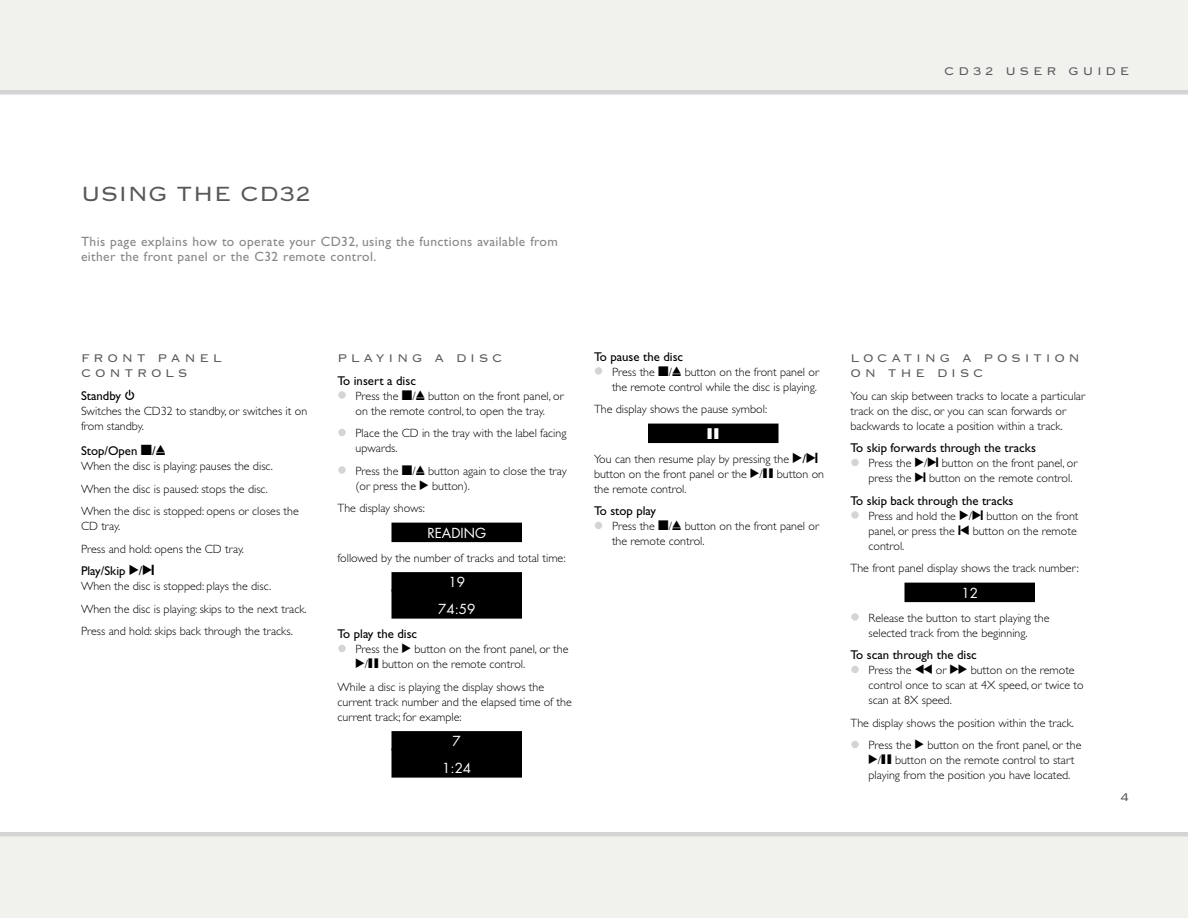
<style>
.page{position:relative;width:1188px;height:918px;background:#fff}
.page>*{position:absolute;margin:0;border:0;box-sizing:border-box;transform-origin:0 0}
.t1{font:27px "Lindgrensans";color:#58585a}
.t2{font:14.7px/15px "Lindgrensans";letter-spacing:.25em;color:#58585a}
.t3{font:13.5px/15px "Gill Sans";letter-spacing:.03em;color:#878889}
.t4{font:13.5px/27px "Futura";color:#fff;text-align:center}
.t5{font:13.5px "Hifi Controls";color:#fff}
.t6{font:12.75px "Gill Sans";color:#000}
.t7{font:300 12px/15px "Gill Sans";color:#000}
.s1{font-family:"Hifi Controls"}
.s2{font-size:18px;color:#d4d4d4}
.s3{font-family:"Hifi Controls";font-weight:400}
.s4{font-family:"Hifi Controls";font-weight:400;font-size:12.75px}
.s5{font-weight:400;font-size:12.75px}
</style>
<div class="page">
<div style="left:0;top:0;width:1187px;height:94px;background:#f1f2ed"></div>
<div style="left:0;top:832px;width:1187px;height:86px;background:#f1f2ed"></div>
<svg style="left:1187px;top:0;width:1px;height:94px"></svg>
<svg style="left:1187px;top:832px;width:1px;height:86px"></svg>
<div style="left:392px;top:523px;width:130px;height:19px;background:#000"></div>
<div style="left:392px;top:572px;width:130px;height:20px;background:#000"></div>
<div style="left:392px;top:589px;width:130px;height:30px;background:#000"></div>
<div style="left:392px;top:731px;width:130px;height:20px;background:#000"></div>
<div style="left:392px;top:748px;width:130px;height:30px;background:#000"></div>
<div style="left:338px;top:391px;width:8px;height:8px;border:3px solid #d4d4d4;border-radius:50%"></div>
<div style="left:338px;top:429px;width:8px;height:7px;border:3px solid #d4d4d4;border-radius:50%"></div>
<div style="left:338px;top:466px;width:8px;height:8px;border:3px solid #d4d4d4;border-radius:50%"></div>
<div style="left:338px;top:645px;width:8px;height:7px;border:3px solid #d4d4d4;border-radius:50%"></div>
<div style="left:648px;top:424px;width:130px;height:19px;background:#000"></div>
<div style="left:595px;top:367px;width:7px;height:8px;border:3px solid #d4d4d4;border-radius:50%"></div>
<div style="left:595px;top:522px;width:7px;height:7px;border:3px solid #d4d4d4;border-radius:50%"></div>
<div style="left:904px;top:583px;width:131px;height:19px;background:#000"></div>
<div style="left:851px;top:459px;width:8px;height:7px;border:3px solid #d4d4d4;border-radius:50%"></div>
<div style="left:851px;top:511px;width:8px;height:8px;border:3px solid #d4d4d4;border-radius:50%"></div>
<div style="left:851px;top:613px;width:8px;height:8px;border:3px solid #d4d4d4;border-radius:50%"></div>
<div style="left:851px;top:666px;width:8px;height:7px;border:3px solid #d4d4d4;border-radius:50%"></div>
<div style="left:851px;top:741px;width:8px;height:7px;border:3px solid #d4d4d4;border-radius:50%"></div>
<p class="t2" style="left:944px;top:63px;width:75px">CD32 USER</p>
<p class="t2" style="left:1069px;top:63px;width:13px">GUIDE</p>
<h1 class="t1" style="left:81px;top:180px;width:231px">Using the CD32</h1>
<p class="t3" style="left:81px;top:234px;width:478px">This page explains how to operate your CD32, using the functions available from either the front panel or the C32 remote control.</p>
<p class="t2" style="left:81px;top:350px;width:142px">F ront panel c ontrols</p>
<p class="t6" style="left:81px;top:388px;width:55px">Standby <span class="s1">O</span></p>
<p class="t7" style="left:81px;top:403px;width:228px">Switches the CD32 to standby, or switches it on from standby.</p>
<p class="t6" style="left:81px;top:443px;width:86px">Stop/Open <span class="s1">*</span>/<span class="s1">å</span></p>
<p class="t7" style="left:81px;top:455px;width:219px;line-height:22.5px">When the disc is playing: pauses the disc.<br>When the disc is paused: stops the disc.<br>When the disc is stopped: opens or closes the</p>
<p class="t7" style="left:81px;top:515px;width:165px;line-height:22.5px">CD tray.<br>Press and hold: opens the CD tray.</p>
<p class="t6" style="left:81px;top:563px;width:75px">Play/Skip <span class="s1">&gt;</span>/<span class="s1">]</span></p>
<p class="t7" style="left:81px;top:575px;width:227px;line-height:22.5px">When the disc is stopped: plays the disc.<br>When the disc is playing: skips to the next track.<br>Press and hold: skips back through the tracks.</p>
<p class="t2" style="left:338px;top:350px;width:164px">P laying a disc</p>
<p class="t6" style="left:338px;top:373px;width:80px">To insert a disc</p>
<p class="t7" style="left:338px;top:388px;width:228px;text-align:center"><span class="s2">•</span> Press the <span class="s3">*</span>/<span class="s3">å</span> button on the front panel, or on the remote control, to open the tray.</p>
<p class="t7" style="left:356px;top:426px;width:213px;text-indent:-18px"><span class="s2">•</span> Place the CD in the tray with the label facing upwards.</p>
<p class="t7" style="left:356px;top:463px;width:213px;text-indent:-18px"><span class="s2">•</span> Press the <span class="s3">*</span>/<span class="s3">å</span> button again to close the tray (or press the <span class="s3">&gt;</span> button).</p>
<p class="t7" style="left:338px;top:501px;width:89px">The display shows:</p>
<p class="t4" style="left:427px;top:519px;width:60px">READING</p>
<p class="t7" style="left:338px;top:550px;width:229px">followed by the number of tracks and total time:</p>
<p class="t4" style="left:438px;top:568px;width:39px">19<br>74:59</p>
<p class="t6" style="left:338px;top:626px;width:81px">To play the disc</p>
<p class="t7" style="left:356px;top:642px;width:215px;text-indent:-18px"><span class="s2">•</span> Press the <span class="s3">&gt;</span> button on the front panel, or the <span class="s3">&gt;</span>/<span class="s3">=</span> button on the remote control.</p>
<p class="t7" style="left:338px;top:679px;width:236px">While a disc is playing the display shows the current track number and the elapsed time of the current track; for example:</p>
<p class="t4" style="left:442px;top:727px;width:31px">7<br>1:24</p>
<p class="t6" style="left:594px;top:349px;width:91px">To pause the disc</p>
<p class="t7" style="left:594px;top:364px;width:227px;text-align:right"><span class="s2">•</span> Press the <span class="s3">*</span>/<span class="s3">å</span> button on the front panel or the remote control while the disc is playing.</p>
<p class="t7" style="left:594px;top:402px;width:175px">The display shows the pause symbol:</p>
<p class="t5" style="left:707px;top:426px;width:13px">=</p>
<p class="t7" style="left:594px;top:451px;width:232px">You can then resume play by pressing the <span class="s4">&gt;</span><span class="s5">/</span><span class="s4">] </span>button on the front panel or the <span class="s3">&gt;</span>/<span class="s3">=</span> button on the remote control.</p>
<p class="t6" style="left:594px;top:503px;width:64px">To stop play</p>
<p class="t7" style="left:612px;top:519px;width:209px;text-indent:-18px"><span class="s2">•</span> Press the <span class="s3">*</span>/<span class="s3">å</span> button on the front panel or the remote control.</p>
<p class="t2" style="left:850px;top:350px;width:231px">L oc ating a position on the disc</p>
<p class="t7" style="left:850px;top:388px;width:236px">You can skip between tracks to locate a particular track on the disc, or you can scan forwards or backwards to locate a position within a track.</p>
<p class="t6" style="left:850px;top:440px;width:187px">To skip forwards through the tracks</p>
<p class="t7" style="left:868px;top:456px;width:210px;text-indent:-18px"><span class="s2">•</span> Press the <span class="s3">&gt;</span>/<span class="s3">]</span> button on the front panel, or press the <span class="s3">]</span> button on the remote control.</p>
<p class="t6" style="left:850px;top:493px;width:164px">To skip back through the tracks</p>
<p class="t7" style="left:868px;top:508px;width:212px;text-indent:-18px"><span class="s2">•</span> Press and hold the <span class="s3">&gt;</span>/<span class="s3">]</span> button on the front panel, or press the <span class="s3">[</span> button on the remote control.</p>
<p class="t7" style="left:850px;top:561px;width:230px">The front panel display shows the track number:</p>
<p class="t4" style="left:961px;top:579px;width:18px">12</p>
<p class="t7" style="left:850px;top:610px;width:201px;text-align:center"><span class="s2">•</span> Release the button to start playing the selected track from the beginning.</p>
<p class="t6" style="left:850px;top:647px;width:128px">To scan through the disc</p>
<p class="t7" style="left:868px;top:663px;width:217px;text-indent:-18px"><span class="s2">•</span> Press the <span class="s3">¯</span> or <span class="s3">˘</span> button on the remote control once to scan at 4X speed, or twice to scan at 8X speed.</p>
<p class="t7" style="left:850px;top:715px;width:225px">The display shows the position within the track.</p>
<p class="t7" style="left:868px;top:738px;width:215px;text-indent:-18px"><span class="s2">•</span> Press the <span class="s3">&gt;</span> button on the front panel, or the <span class="s3">&gt;</span>/<span class="s3">=</span> button on the remote control to start playing from the position you have located.</p>
</div>
